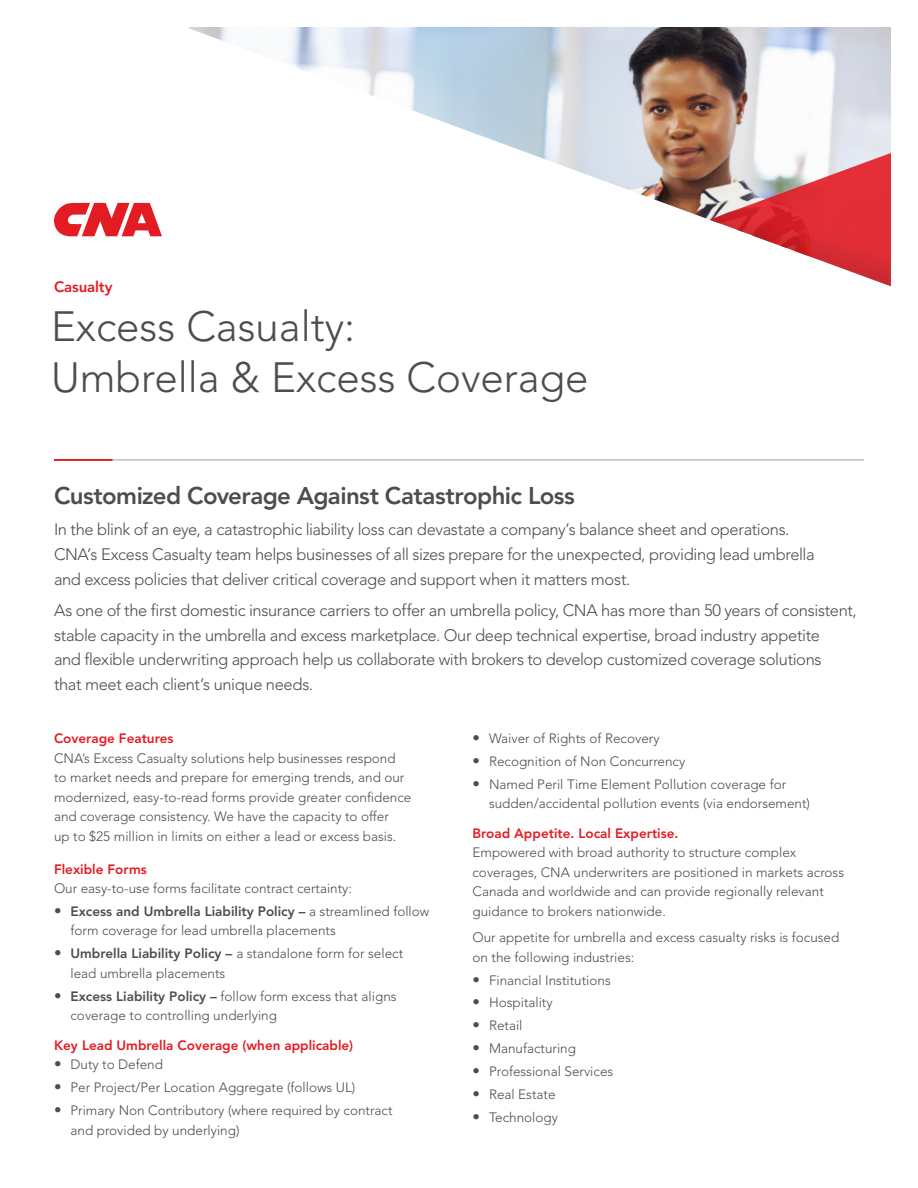
<style>
.page{position:relative;width:918px;height:1188px;background:#fff}
.page>*{position:absolute;margin:0;border:0;box-sizing:border-box;transform-origin:0 0}
.t1{font:300 42px/51px "Avenir LT Std";color:#4d4d4f}
.t2{font:800 24px "Avenir LT Std";letter-spacing:-.02em;color:#4d4d4f}
.t3{font:300 16.5px/24.6px "Avenir LT Std";letter-spacing:-.025em;color:#4d4d4f}
.t4{font:800 15px "Avenir LT Std";letter-spacing:-.01em;color:#e31b23}
.t5{font:300 13.5px/19.5px "Avenir LT Std";color:#4d4d4f}
.t6{font:800 13.5px "Avenir LT Std";color:#e31b23}
.s1{font-weight:800;font-size:15px}
.s2{font-weight:800}
</style>
<div class="page">
<svg style="left:54px;top:203px;width:108px;height:33px"></svg>
<hr style="left:54px;top:460px;width:810px;height:1px;background:#9fa1a4">
<hr style="left:54px;top:459px;width:58px;height:2px;background:#e31b23">
<img style="left:189px;top:27px;width:702px;height:193px">
<svg style="left:710px;top:153px;width:181px;height:133px"></svg>
<p class="t4" style="left:54px;top:278px;width:60px">Casualty</p>
<h1 class="t1" style="left:51px;top:301px;width:539px">Excess Casualty:<br>Umbrella &amp; Excess Coverage</h1>
<h2 class="t2" style="left:54px;top:482px;width:522px">Customized Coverage Against Catastrophic Loss</h2>
<p class="t3" style="left:54px;top:518px;width:762px">In the blink of an eye, a catastrophic liability loss can devastate a company’s balance sheet and operations.<br>CNA’s Excess Casualty team helps businesses of all sizes prepare for the unexpected, providing lead umbrella and excess policies that deliver critical coverage and support when it matters most.</p>
<p class="t3" style="left:54px;top:598px;width:804px">As one of the first domestic insurance carriers to offer an umbrella policy, CNA has more than 50 years of consistent, stable capacity in the umbrella and excess marketplace. Our deep technical expertise, broad industry appetite<br>and flexible underwriting approach help us collaborate with brokers to develop customized coverage solutions<br>that meet each client’s unique needs.</p>
<p class="t6" style="left:54px;top:730px;width:121px">Coverage Features</p>
<p class="t5" style="left:54px;top:748px;width:359px">CNA’s Excess Casualty solutions help businesses respond to market needs and prepare for emerging trends, and our modernized, easy-to-read forms provide greater confidence and coverage consistency. We have the capacity to offer<br>up to $25 million in limits on either a lead or excess basis.</p>
<p class="t6" style="left:54px;top:861px;width:94px">Flexible Forms</p>
<p class="t5" style="left:54px;top:879px;width:300px">Our easy-to-use forms facilitate contract certainty:</p>
<p class="t5" style="left:70px;top:902px;width:360px;text-indent:-16px"><span class="s1">•</span> <span class="s2">Excess and Umbrella Liability Policy –</span> a streamlined follow form coverage for lead umbrella placements</p>
<p class="t5" style="left:70px;top:944px;width:334px;text-indent:-16px"><span class="s1">•</span> <span class="s2">Umbrella Liability Policy –</span> a standalone form for select lead umbrella placements</p>
<p class="t5" style="left:70px;top:986px;width:328px;text-indent:-16px"><span class="s1">•</span> <span class="s2">Excess Liability Policy –</span> follow form excess that aligns coverage to controlling underlying</p>
<p class="t6" style="left:54px;top:1037px;width:301px">Key Lead Umbrella Coverage (when applicable)</p>
<p class="t5" style="left:54px;top:1055px;width:111px"><span class="s1">•</span> Duty to Defend</p>
<p class="t5" style="left:54px;top:1078px;width:303px"><span class="s1">•</span> Per Project/Per Location Aggregate (follows UL)</p>
<p class="t5" style="left:70px;top:1101px;width:324px;text-indent:-16px"><span class="s1">•</span> Primary Non Contributory (where required by contract and provided by underlying)</p>
<p class="t5" style="left:472px;top:729px;width:189px"><span class="s1">•</span> Waiver of Rights of Recovery</p>
<p class="t5" style="left:472px;top:752px;width:214px"><span class="s1">•</span> Recognition of Non Concurrency</p>
<p class="t5" style="left:489px;top:774px;width:323px;text-indent:-16px"><span class="s1">•</span> Named Peril Time Element Pollution coverage for sudden/accidental pollution events (via endorsement)</p>
<p class="t6" style="left:473px;top:825px;width:208px">Broad Appetite. Local Expertise.</p>
<p class="t5" style="left:473px;top:843px;width:373px">Empowered with broad authority to structure complex coverages, CNA underwriters are positioned in markets across Canada and worldwide and can provide regionally relevant guidance to brokers nationwide.</p>
<p class="t5" style="left:473px;top:928px;width:368px">Our appetite for umbrella and excess casualty risks is focused on the following industries:</p>
<p class="t5" style="left:472px;top:970px;width:140px"><span class="s1">•</span> Financial Institutions</p>
<p class="t5" style="left:472px;top:993px;width:82px"><span class="s1">•</span> Hospitality</p>
<p class="t5" style="left:472px;top:1016px;width:51px"><span class="s1">•</span> Retail</p>
<p class="t5" style="left:472px;top:1039px;width:105px"><span class="s1">•</span> Manufacturing</p>
<p class="t5" style="left:472px;top:1062px;width:142px"><span class="s1">•</span> Professional Services</p>
<p class="t5" style="left:472px;top:1085px;width:85px"><span class="s1">•</span> Real Estate</p>
<p class="t5" style="left:472px;top:1107px;width:87px"><span class="s1">•</span> Technology</p>
</div>
